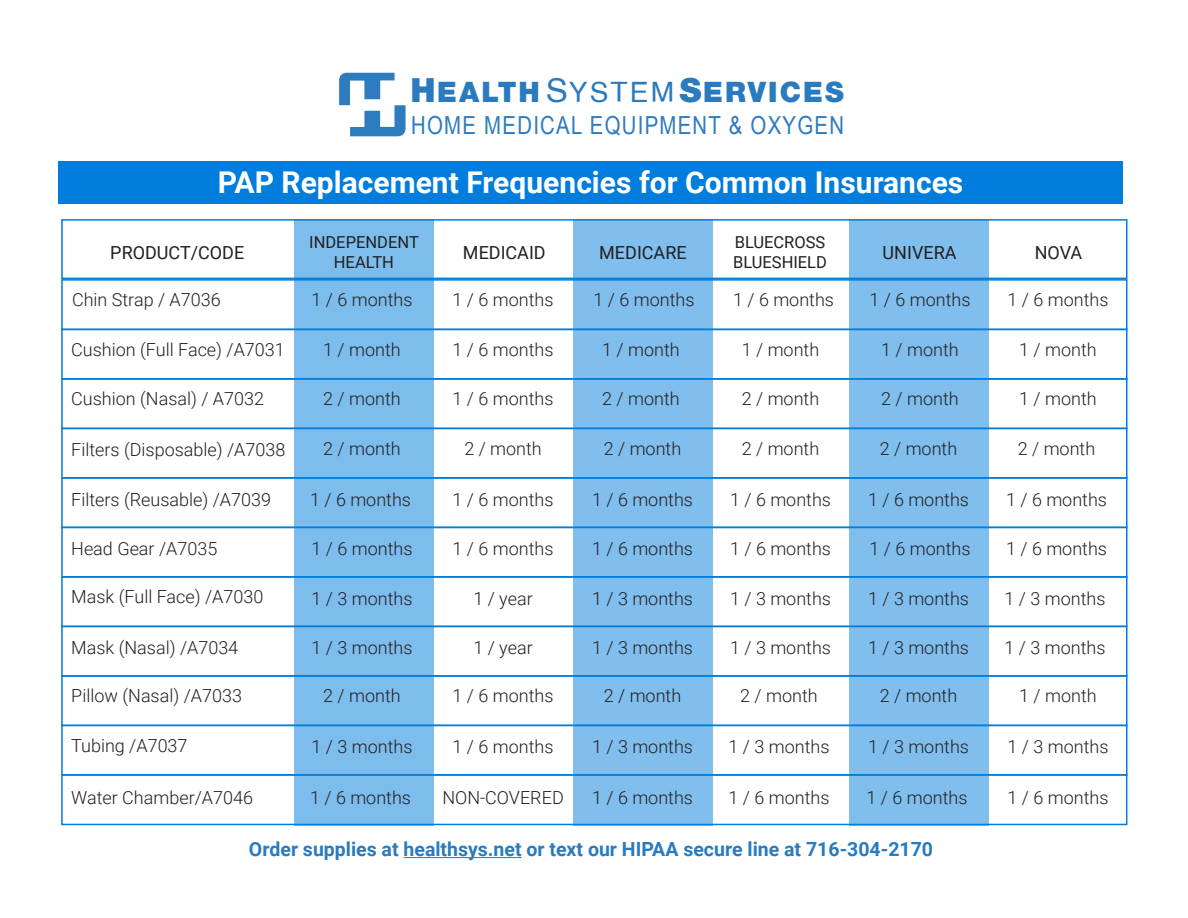
<style>
.page{position:relative;width:1188px;height:918px;background:#fff}
.page>*{position:absolute;margin:0;border:0;box-sizing:border-box;transform-origin:0 0}
.t1{font:700 30px "Roboto";color:#fff}
.t2{font:900 28.05px "Helvetica Neue";letter-spacing:.075em;color:#2a7abf}
.t3{font:24.9px "Arial Narrow";letter-spacing:.05em;color:#2e7bbf}
.t4{font:700 19.5px "Roboto";color:#287bbf}
.t5{font:300 18px "Roboto";color:#231f20}
.t6{font:18px "Roboto";color:#231f20}
.t7{font:16.5px "Roboto";color:#231f20}
.s1{font-size:33.15px}
.s2{font-family:"Helvetica";font-weight:400;font-size:33.15px}
.s3{font-family:"Helvetica";font-weight:400}
</style>
<div class="page">
<svg style="left:339px;top:73px;width:67px;height:63px"></svg>
<div style="left:58px;top:162px;width:1065px;height:42px;background:#017edd"></div>
<div style="left:61px;top:219px;width:1067px;height:60px;border:2px solid #017edd"></div>
<div style="left:849px;top:219px;width:140px;height:606px;background:#80beee"></div>
<div style="left:573px;top:219px;width:140px;height:606px;background:#80beee"></div>
<div style="left:294px;top:219px;width:140px;height:606px;background:#7dbded"></div>
<div style="left:61px;top:279px;width:1067px;height:51px;border:2px solid #017edd"></div>
<div style="left:61px;top:329px;width:1067px;height:51px;border:2px solid #017edd"></div>
<div style="left:61px;top:378px;width:1067px;height:51px;border:2px solid #017edd"></div>
<div style="left:61px;top:428px;width:1067px;height:51px;border:2px solid #017edd"></div>
<div style="left:61px;top:477px;width:1067px;height:51px;border:2px solid #017edd"></div>
<div style="left:61px;top:527px;width:1067px;height:51px;border:2px solid #017edd"></div>
<div style="left:61px;top:576px;width:1067px;height:51px;border:2px solid #017edd"></div>
<div style="left:61px;top:626px;width:1067px;height:51px;border:2px solid #017edd"></div>
<div style="left:61px;top:675px;width:1067px;height:51px;border:2px solid #017edd"></div>
<div style="left:61px;top:725px;width:1067px;height:51px;border:2px solid #017edd"></div>
<div style="left:61px;top:774px;width:1066px;height:51px;border:2px solid #017edd"></div>
<hr style="left:404px;top:857px;width:118px;height:1px;background:#287bbf">
<p class="t2" style="left:410px;top:75px;width:435px"><span class="s1">H</span>EALTH <span class="s2">S</span><span class="s3">YSTEM</span> <span class="s1">S</span>ERVICES</p>
<p class="t3" style="left:411px;top:106px;width:434px">HOME MEDICAL EQUIPMENT &amp; OXYGEN</p>
<p class="t1" style="left:218px;top:161px;width:747px">PAP Replacement Frequencies for Common Insurances</p>
<p class="t6" style="left:110px;top:240px;width:136px">PRODUCT/CODE</p>
<p class="t7" style="left:309px;top:230px;width:111px">INDEPENDENT</p>
<p class="t7" style="left:334px;top:250px;width:62px">HEALTH</p>
<p class="t6" style="left:463px;top:240px;width:84px">MEDICAID</p>
<p class="t6" style="left:599px;top:240px;width:89px">MEDICARE</p>
<p class="t7" style="left:735px;top:230px;width:92px">BLUECROSS</p>
<p class="t7" style="left:733px;top:250px;width:95px">BLUESHIELD</p>
<p class="t6" style="left:883px;top:240px;width:75px">UNIVERA</p>
<p class="t6" style="left:1035px;top:240px;width:49px">NOVA</p>
<p class="t5" style="left:72px;top:287px;width:150px">Chin Strap / A7036</p>
<p class="t5" style="left:312px;top:287px;width:102px">1 / 6 months</p>
<p class="t5" style="left:453px;top:287px;width:102px">1 / 6 months</p>
<p class="t5" style="left:594px;top:287px;width:102px">1 / 6 months</p>
<p class="t5" style="left:733px;top:287px;width:102px">1 / 6 months</p>
<p class="t5" style="left:870px;top:287px;width:102px">1 / 6 months</p>
<p class="t5" style="left:1008px;top:287px;width:102px">1 / 6 months</p>
<p class="t5" style="left:71px;top:337px;width:215px">Cushion (Full Face) /A7031</p>
<p class="t5" style="left:71px;top:386px;width:194px">Cushion (Nasal) / A7032</p>
<p class="t5" style="left:71px;top:437px;width:216px">Filters (Disposable) /A7038</p>
<p class="t5" style="left:71px;top:487px;width:201px">Filters (Reusable) /A7039</p>
<p class="t5" style="left:71px;top:536px;width:148px">Head Gear /A7035</p>
<p class="t5" style="left:71px;top:584px;width:194px">Mask (Full Face) /A7030</p>
<p class="t5" style="left:71px;top:635px;width:169px">Mask (Nasal) /A7034</p>
<p class="t5" style="left:71px;top:683px;width:172px">Pillow (Nasal) /A7033</p>
<p class="t5" style="left:71px;top:733px;width:118px">Tubing /A7037</p>
<p class="t5" style="left:71px;top:785px;width:183px">Water Chamber/A7046</p>
<p class="t5" style="left:323px;top:337px;width:79px">1 / month</p>
<p class="t5" style="left:602px;top:337px;width:79px">1 / month</p>
<p class="t5" style="left:742px;top:337px;width:79px">1 / month</p>
<p class="t5" style="left:881px;top:337px;width:79px">1 / month</p>
<p class="t5" style="left:1019px;top:337px;width:79px">1 / month</p>
<p class="t5" style="left:1019px;top:386px;width:79px">1 / month</p>
<p class="t5" style="left:453px;top:337px;width:102px">1 / 6 months</p>
<p class="t5" style="left:323px;top:386px;width:79px">2 / month</p>
<p class="t5" style="left:453px;top:386px;width:102px">1 / 6 months</p>
<p class="t5" style="left:602px;top:386px;width:79px">2 / month</p>
<p class="t5" style="left:742px;top:386px;width:79px">2 / month</p>
<p class="t5" style="left:881px;top:386px;width:79px">2 / month</p>
<p class="t5" style="left:323px;top:436px;width:79px">2 / month</p>
<p class="t5" style="left:464px;top:436px;width:79px">2 / month</p>
<p class="t5" style="left:604px;top:436px;width:79px">2 / month</p>
<p class="t5" style="left:742px;top:436px;width:79px">2 / month</p>
<p class="t5" style="left:880px;top:436px;width:79px">2 / month</p>
<p class="t5" style="left:1018px;top:436px;width:79px">2 / month</p>
<p class="t5" style="left:310px;top:487px;width:102px">1 / 6 months</p>
<p class="t5" style="left:453px;top:487px;width:102px">1 / 6 months</p>
<p class="t5" style="left:592px;top:487px;width:102px">1 / 6 months</p>
<p class="t5" style="left:730px;top:487px;width:102px">1 / 6 months</p>
<p class="t5" style="left:868px;top:487px;width:102px">1 / 6 months</p>
<p class="t5" style="left:1006px;top:487px;width:102px">1 / 6 months</p>
<p class="t5" style="left:312px;top:536px;width:102px">1 / 6 months</p>
<p class="t5" style="left:453px;top:536px;width:102px">1 / 6 months</p>
<p class="t5" style="left:592px;top:536px;width:102px">1 / 6 months</p>
<p class="t5" style="left:730px;top:536px;width:102px">1 / 6 months</p>
<p class="t5" style="left:870px;top:536px;width:102px">1 / 6 months</p>
<p class="t5" style="left:1006px;top:536px;width:102px">1 / 6 months</p>
<p class="t5" style="left:312px;top:586px;width:102px">1 / 3 months</p>
<p class="t5" style="left:473px;top:586px;width:61px">1 / year</p>
<p class="t5" style="left:592px;top:586px;width:102px">1 / 3 months</p>
<p class="t5" style="left:730px;top:586px;width:102px">1 / 3 months</p>
<p class="t5" style="left:868px;top:586px;width:102px">1 / 3 months</p>
<p class="t5" style="left:1005px;top:586px;width:102px">1 / 3 months</p>
<p class="t5" style="left:312px;top:635px;width:102px">1 / 3 months</p>
<p class="t5" style="left:473px;top:635px;width:61px">1 / year</p>
<p class="t5" style="left:592px;top:635px;width:102px">1 / 3 months</p>
<p class="t5" style="left:730px;top:635px;width:102px">1 / 3 months</p>
<p class="t5" style="left:868px;top:635px;width:102px">1 / 3 months</p>
<p class="t5" style="left:1005px;top:635px;width:102px">1 / 3 months</p>
<p class="t5" style="left:323px;top:683px;width:79px">2 / month</p>
<p class="t5" style="left:453px;top:683px;width:102px">1 / 6 months</p>
<p class="t5" style="left:604px;top:683px;width:79px">2 / month</p>
<p class="t5" style="left:740px;top:683px;width:79px">2 / month</p>
<p class="t5" style="left:880px;top:683px;width:79px">2 / month</p>
<p class="t5" style="left:1019px;top:683px;width:79px">1 / month</p>
<p class="t5" style="left:312px;top:734px;width:102px">1 / 3 months</p>
<p class="t5" style="left:453px;top:734px;width:102px">1 / 6 months</p>
<p class="t5" style="left:592px;top:734px;width:102px">1 / 3 months</p>
<p class="t5" style="left:729px;top:734px;width:102px">1 / 3 months</p>
<p class="t5" style="left:868px;top:734px;width:102px">1 / 3 months</p>
<p class="t5" style="left:1008px;top:734px;width:102px">1 / 3 months</p>
<p class="t5" style="left:310px;top:785px;width:102px">1 / 6 months</p>
<p class="t5" style="left:442px;top:785px;width:123px">NON-COVERED</p>
<p class="t5" style="left:592px;top:785px;width:102px">1 / 6 months</p>
<p class="t5" style="left:729px;top:785px;width:102px">1 / 6 months</p>
<p class="t5" style="left:867px;top:785px;width:102px">1 / 6 months</p>
<p class="t5" style="left:1008px;top:785px;width:102px">1 / 6 months</p>
<p class="t4" style="left:249px;top:836px;width:686px">Order supplies at healthsys.net or text our HIPAA secure line at 716-304-2170</p>
</div>
